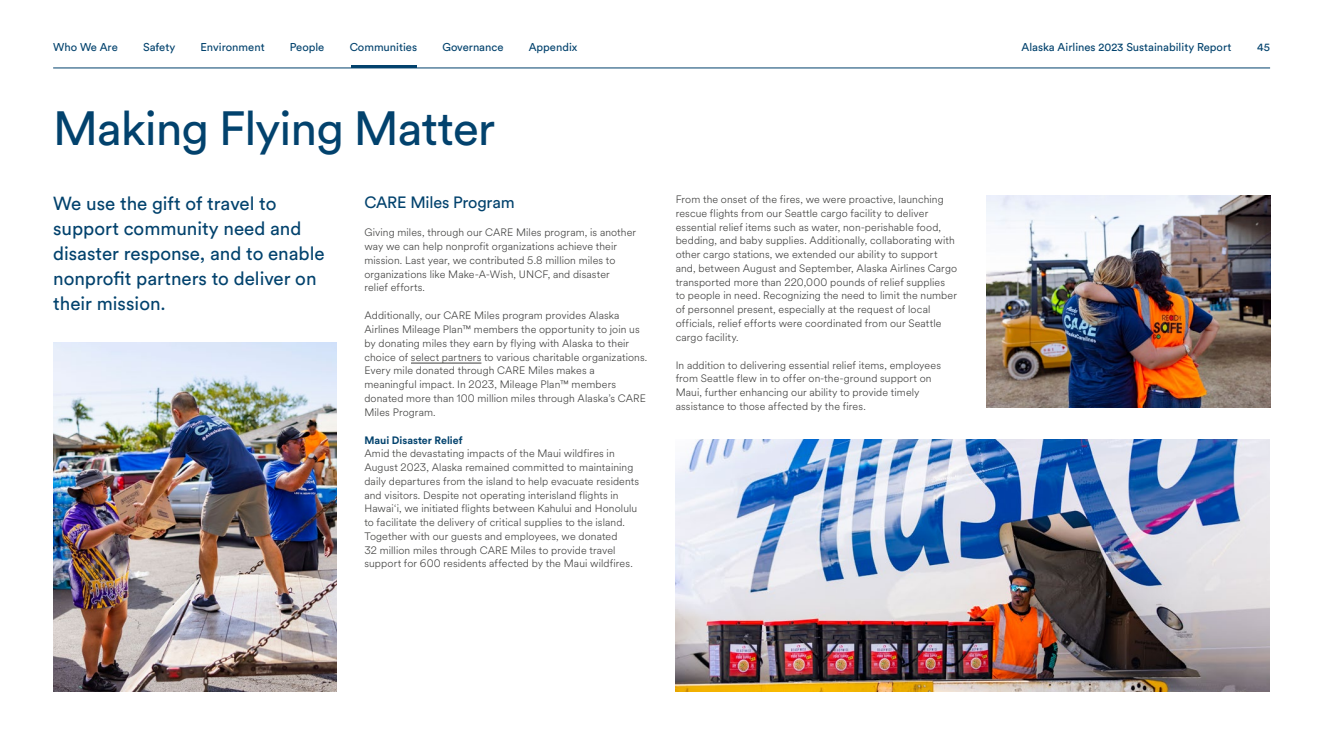
<style>
.page{position:relative;width:1323px;height:745px;background:#fff}
.page>*{position:absolute;margin:0;border:0;box-sizing:border-box;transform-origin:0 0}
.t1{font:47.5px "Circular Std";letter-spacing:-.02em;color:#02426d}
.t2{font:18.75px/25px "Circular Std";color:#02426d}
.t3{font:16.25px "Circular Std";letter-spacing:-.01em;color:#02426d}
.t4{font:11.25px "Circular Std";color:#02426d}
.t5{font:300 10.62px/13.8px "Circular Spotify Text";letter-spacing:.01em;color:#3c3c3b}
.t6{font:700 10.62px "Circular Std";color:#02426d}
</style>
<div class="page">
<hr style="left:411px;top:362px;width:70px;height:1px;background:#3c3c3b">
<img style="left:53px;top:342px;width:283px;height:349px">
<img style="left:676px;top:439px;width:594px;height:252px">
<img style="left:987px;top:195px;width:283px;height:212px">
<hr style="left:53px;top:68px;width:1217px;height:1px;background:#02426d">
<hr style="left:351px;top:65px;width:65px;height:3px;background:#02426d">
<p class="t4" style="left:53px;top:40px;width:66px">Who We Are</p>
<p class="t4" style="left:143px;top:40px;width:34px">Safety</p>
<p class="t4" style="left:201px;top:40px;width:66px">Environment</p>
<p class="t4" style="left:290px;top:40px;width:36px">People</p>
<p class="t4" style="left:350px;top:40px;width:69px">Communities</p>
<p class="t4" style="left:442px;top:40px;width:63px">Governance</p>
<p class="t4" style="left:529px;top:40px;width:50px">Appendix</p>
<p class="t4" style="left:1021px;top:40px;width:211px">Alaska Airlines 2023 Sustainability Report</p>
<p class="t4" style="left:1257px;top:40px;width:14px">45</p>
<h1 class="t1" style="left:53px;top:99px;width:444px">Making Flying Matter</h1>
<h2 class="t2" style="left:53px;top:191px;width:273px">We use the gift of travel to support community need and disaster response, and to enable nonprofit partners to deliver on their mission.</h2>
<h3 class="t3" style="left:364px;top:192px;width:152px">CARE Miles Program</h3>
<p class="t5" style="left:364px;top:226px;width:273px">Giving miles, through our CARE Miles program, is another way we can help nonprofit organizations achieve their mission. Last year, we contributed 5.8 million miles to organizations like Make-A-Wish, UNCF, and disaster<br>relief efforts.</p>
<p class="t5" style="left:364px;top:309px;width:284px">Additionally, our CARE Miles program provides Alaska Airlines Mileage Plan™ members the opportunity to join us by donating miles they earn by flying with Alaska to their choice of select partners to various charitable organizations.<br>Every mile donated through CARE Miles makes a meaningful impact. In 2023, Mileage Plan™ members donated more than 100 million miles through Alaska’s CARE Miles Program.</p>
<p class="t6" style="left:364px;top:432px;width:100px">Maui Disaster Relief</p>
<p class="t5" style="left:364px;top:446px;width:276px">Amid the devastating impacts of the Maui wildfires in August 2023, Alaska remained committed to maintaining daily departures from the island to help evacuate residents and visitors. Despite not operating interisland flights in Hawai‘i, we initiated flights between Kahului and Honolulu to facilitate the delivery of critical supplies to the island.<br>Together with our guests and employees, we donated<br>32 million miles through CARE Miles to provide travel support for 600 residents affected by the Maui wildfires.</p>
<p class="t5" style="left:676px;top:192px;width:283px">From the onset of the fires, we were proactive, launching rescue flights from our Seattle cargo facility to deliver essential relief items such as water, non-perishable food, bedding, and baby supplies. Additionally, collaborating with other cargo stations, we extended our ability to support and, between August and September, Alaska Airlines Cargo transported more than 220,000 pounds of relief supplies to people in need. Recognizing the need to limit the number of personnel present, especially at the request of local officials, relief efforts were coordinated from our Seattle cargo facility.</p>
<p class="t5" style="left:676px;top:358px;width:267px">In addition to delivering essential relief items, employees from Seattle flew in to offer on-the-ground support on Maui, further enhancing our ability to provide timely assistance to those affected by the fires.</p>
</div>
